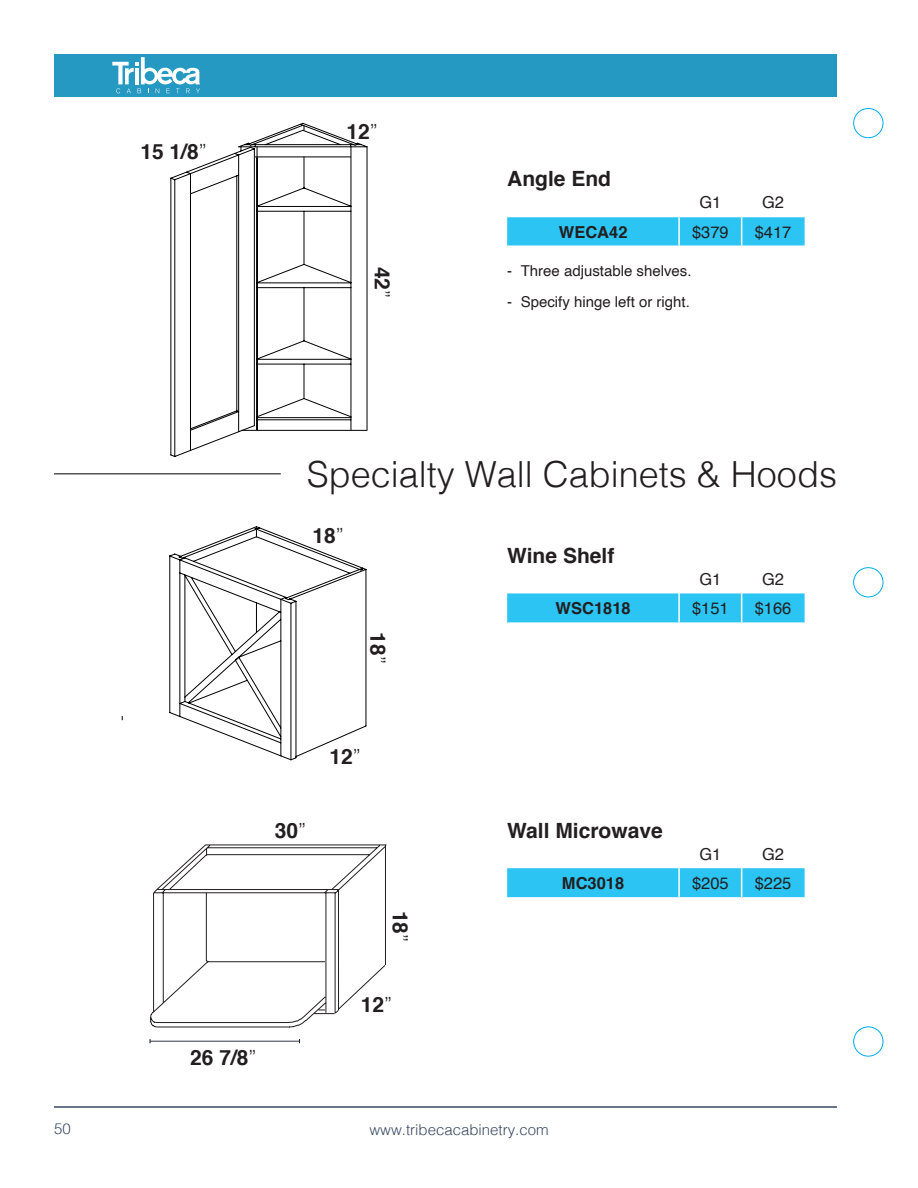
<style>
.page{position:relative;width:918px;height:1188px;background:#fff}
.page>*{position:absolute;margin:0;border:0;box-sizing:border-box;transform-origin:0 0}
.bulets{font:300 36px "Helvetica";color:#231f20}
.t1{font:700 21px "Helvetica";color:#231f20}
.t2{font:16.5px "Helvetica";color:#231f20}
.t3{font:700 16.5px "Helvetica";color:#231f20}
.t4{font:15px "Helvetica";color:#231f20}
.t5{font:300 15px "Helvetica";color:#384960}
.s1{font-weight:300}
</style>
<div class="page">
<svg style="left:853px;top:108px;width:30px;height:949px"></svg>
<div style="left:54px;top:54px;width:783px;height:43px;background:#2599c2"></div>
<hr style="left:54px;top:1106px;width:783px;height:2px;background:#384960">
<svg style="left:112px;top:57px;width:88px;height:36px"></svg>
<svg style="left:507px;top:216px;width:298px;height:29px;background:#37c7f3"></svg>
<div style="left:507px;top:868px;width:298px;height:29px;background:#2bc4f3"></div>
<svg style="left:150px;top:844px;width:237px;height:184px"></svg>
<div style="left:507px;top:593px;width:298px;height:29px;background:#2bc4f3"></div>
<hr style="left:54px;top:474px;width:227px;height:1px;background:#000">
<hr style="left:150px;top:1041px;width:150px;height:1px;background:#363946">
<svg style="left:170px;top:151px;width:72px;height:306px"></svg>
<svg style="left:238px;top:123px;width:130px;height:308px"></svg>
<svg style="left:169px;top:526px;width:198px;height:234px"></svg>
<p class="t1" style="left:140px;top:135px;width:68px">15 1/8<span class="s1">”</span></p>
<p class="t1" style="left:346px;top:115px;width:33px">12<span class="s1">”</span></p>
<p class="t1" style="left:399px;top:267px;width:33px;rotate:90deg">42<span class="s1">”</span></p>
<p class="t1" style="left:507px;top:161px;width:105px">Angle End</p>
<p class="t2" style="left:699px;top:189px;width:24px">G1</p>
<p class="t2" style="left:762px;top:189px;width:24px">G2</p>
<p class="t3" style="left:559px;top:218px;width:70px">WECA42</p>
<p class="t2" style="left:692px;top:219px;width:38px">$379</p>
<p class="t2" style="left:755px;top:219px;width:38px">$417</p>
<p class="t4" style="left:507px;top:259px;width:186px">- Three adjustable shelves.</p>
<p class="t4" style="left:507px;top:290px;width:184px">- Specify hinge left or right.</p>
<p class="bulets" style="left:307px;top:443px;width:532px">Specialty Wall Cabinets &amp; Hoods</p>
<p class="t1" style="left:313px;top:518px;width:33px">18<span class="s1">”</span></p>
<p class="t1" style="left:395px;top:632px;width:33px;rotate:90deg">18<span class="s1">”</span></p>
<p class="t1" style="left:507px;top:539px;width:109px">Wine Shelf</p>
<p class="t2" style="left:699px;top:566px;width:24px">G1</p>
<p class="t2" style="left:762px;top:566px;width:24px">G2</p>
<p class="t3" style="left:556px;top:595px;width:77px">WSC1818</p>
<p class="t2" style="left:692px;top:596px;width:38px">$151</p>
<p class="t2" style="left:755px;top:596px;width:38px">$166</p>
<p class="t1" style="left:275px;top:813px;width:33px">30<span class="s1">”</span></p>
<p class="t1" style="left:330px;top:739px;width:33px">12<span class="s1">”</span></p>
<p class="t1" style="left:190px;top:1040px;width:68px">26 7/8<span class="s1">”</span></p>
<p class="t1" style="left:417px;top:911px;width:33px;rotate:90deg">18<span class="s1">”</span></p>
<p class="t1" style="left:361px;top:987px;width:33px">12<span class="s1">”</span></p>
<p class="t1" style="left:507px;top:813px;width:157px">Wall Microwave</p>
<p class="t2" style="left:699px;top:841px;width:24px">G1</p>
<p class="t2" style="left:762px;top:841px;width:24px">G2</p>
<p class="t3" style="left:562px;top:870px;width:64px">MC3018</p>
<p class="t2" style="left:692px;top:871px;width:38px">$205</p>
<p class="t2" style="left:755px;top:871px;width:38px">$225</p>
<p class="t5" style="left:54px;top:1116px;width:18px">50</p>
<p class="t5" style="left:369px;top:1117px;width:181px">www.tribecacabinetry.com</p>
</div>
